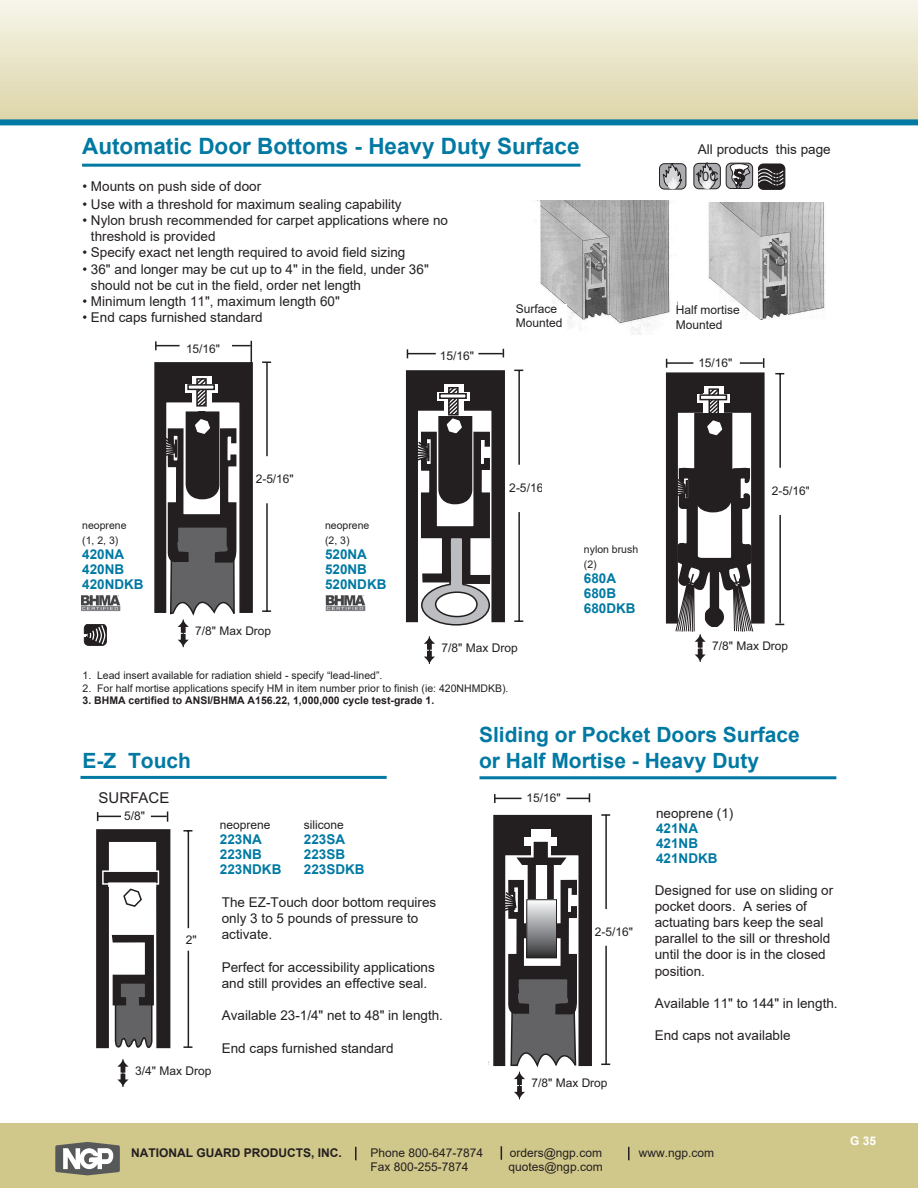
<style>
.page{position:relative;width:918px;height:1188px;background:#fff}
.page>*{position:absolute;margin:0;border:0;box-sizing:border-box;transform-origin:0 0}
.heading{font:700 22.5px "Arial";color:#0079a3}
.t1{font:700 21px "Arial";color:#0079a3}
.t2{font:15px "Arial";color:#231f20}
.t3{font:13.5px/16.2px "Arial";color:#231f20}
.t4{font:700 13.5px "Arial";color:#0079a3}
.t5{font:12.9px "Arial";color:#231f20}
.t6{font:12px "Arial";color:#231f20}
.t7{font:700 12px "Arial";color:#231f20}
.t8{font:700 12px "Arial";color:#fff}
.t9{font:10.5px "Arial";color:#231f20}
.t10{font:700 10.5px "Arial";color:#231f20}
</style>
<div class="page">
<div style="left:0;top:0;width:918px;height:124px;background:linear-gradient(to bottom,#f6f5ea,#dcd4a8)"></div>
<div style="left:0;top:1124px;width:918px;height:64px;background:#d0c78a"></div>
<svg style="left:501px;top:1146px;width:1px;height:14px"></svg>
<svg style="left:355px;top:1147px;width:2px;height:13px"></svg>
<svg style="left:628px;top:1147px;width:2px;height:13px"></svg>
<svg style="left:55px;top:1142px;width:65px;height:33px;background:#9a9994"></svg>
<svg style="left:262px;top:361px;width:9px;height:2px"></svg>
<svg style="left:262px;top:610px;width:9px;height:2px"></svg>
<hr style="left:266px;top:362px;width:2px;height:94px;background:#231f20">
<hr style="left:266px;top:503px;width:2px;height:108px;background:#231f20">
<svg style="left:154px;top:341px;width:99px;height:306px"></svg>
<hr style="left:779px;top:374px;width:2px;height:94px;background:#231f20">
<hr style="left:779px;top:515px;width:2px;height:108px;background:#231f20">
<svg style="left:665px;top:358px;width:100px;height:304px"></svg>
<div style="left:84px;top:624px;width:23px;height:22px;border:1px solid #231f20;border-radius:4px"></div>
<svg style="left:84px;top:624px;width:22px;height:21px"></svg>
<svg style="left:493px;top:793px;width:117px;height:307px"></svg>
<div style="left:527px;top:900px;width:29px;height:58px;background:linear-gradient(to bottom,#fafcfe,#343538)"></div>
<div style="left:527px;top:900px;width:30px;height:58px;border:1px solid #231f20"></div>
<svg style="left:183px;top:830px;width:9px;height:2px"></svg>
<svg style="left:183px;top:1046px;width:9px;height:2px"></svg>
<hr style="left:188px;top:831px;width:1px;height:97px;background:#231f20">
<svg style="left:97px;top:812px;width:24px;height:9px"></svg>
<svg style="left:151px;top:811px;width:17px;height:11px"></svg>
<hr style="left:188px;top:951px;width:1px;height:96px;background:#231f20">
<svg style="left:96px;top:829px;width:75px;height:258px"></svg>
<div style="left:659px;top:164px;width:27px;height:25px;background:#acadb1;border-radius:5px"></div>
<div style="left:659px;top:163px;width:27px;height:26px;border:1px solid #231f20;border-radius:5px"></div>
<svg style="left:663px;top:163px;width:19px;height:26px"></svg>
<div style="left:694px;top:163px;width:26px;height:26px;background:#acadb1;border-radius:5px"></div>
<div style="left:693px;top:163px;width:28px;height:26px;border:1px solid #231f20;border-radius:5px"></div>
<svg style="left:697px;top:163px;width:20px;height:27px"></svg>
<div style="left:758px;top:164px;width:27px;height:25px;background:#231f20;border-radius:5px"></div>
<div style="left:758px;top:164px;width:27px;height:26px;border:1px solid #231f20;border-radius:5px"></div>
<svg style="left:758px;top:166px;width:26px;height:21px"></svg>
<div style="left:726px;top:163px;width:27px;height:26px;background:#acadb1;border-radius:5px"></div>
<div style="left:726px;top:163px;width:27px;height:26px;border:1px solid #231f20;border-radius:5px"></div>
<svg style="left:730px;top:163px;width:20px;height:26px"></svg>
<hr style="left:82px;top:164px;width:499px;height:3px;background:#0079a3">
<hr style="left:479px;top:776px;width:357px;height:3px;background:#0079a3">
<hr style="left:80px;top:776px;width:307px;height:3px;background:#0079a3">
<div style="left:601px;top:633px;width:85px;height:17px;background:#fff"></div>
<img style="left:708px;top:202px;width:118px;height:118px">
<img style="left:537px;top:200px;width:137px;height:134px">
<div style="left:516px;top:304px;width:51px;height:42px;background:#fff"></div>
<div style="left:676px;top:306px;width:66px;height:36px;background:#fff"></div>
<div style="left:0;top:119px;width:918px;height:6px;background:#0079a3"></div>
<svg style="left:514px;top:620px;width:9px;height:2px"></svg>
<hr style="left:518px;top:370px;width:2px;height:95px;background:#231f20">
<hr style="left:518px;top:512px;width:2px;height:109px;background:#231f20">
<svg style="left:407px;top:349px;width:29px;height:9px"></svg>
<svg style="left:478px;top:349px;width:26px;height:8px"></svg>
<svg style="left:406px;top:370px;width:99px;height:256px"></svg>
<svg style="left:424px;top:636px;width:11px;height:28px"></svg>
<img style="left:81px;top:595px;width:40px;height:16px">
<img style="left:326px;top:595px;width:39px;height:16px">
<p class="heading" style="left:82px;top:130px;width:499px">Automatic Door Bottoms - Heavy Duty Surface</p>
<p class="t3" style="left:698px;top:141px;width:134px">All products this page</p>
<p class="t5" style="left:695px;top:168px;width:25px">10C</p>
<p class="t3" style="left:82px;top:178px;width:180px">• Mounts on push side of door</p>
<p class="t3" style="left:82px;top:196px;width:321px">• Use with a threshold for maximum sealing capability</p>
<p class="t3" style="left:91px;top:212px;width:359px;text-indent:-8px">• Nylon brush recommended for carpet applications where no threshold is provided</p>
<p class="t3" style="left:82px;top:244px;width:324px">• Specify exact net length required to avoid field sizing</p>
<p class="t3" style="left:91px;top:261px;width:339px;text-indent:-8px">• 36" and longer may be cut up to 4" in the field, under 36" should not be cut in the field, order net length</p>
<p class="t3" style="left:82px;top:293px;width:259px">• Minimum length 11", maximum length 60"</p>
<p class="t3" style="left:82px;top:309px;width:182px">• End caps furnished standard</p>
<p class="t6" style="left:516px;top:300px;width:43px">Surface</p>
<p class="t6" style="left:516px;top:315px;width:48px">Mounted</p>
<p class="t6" style="left:676px;top:302px;width:66px">Half mortise</p>
<p class="t6" style="left:676px;top:316px;width:48px">Mounted</p>
<p class="t6" style="left:186px;top:341px;width:36px">15/16"</p>
<p class="t6" style="left:440px;top:348px;width:36px">15/16"</p>
<p class="t6" style="left:698px;top:355px;width:36px">15/16"</p>
<p class="t9" style="left:82px;top:518px;width:46px">neoprene</p>
<p class="t9" style="left:82px;top:533px;width:38px">(1, 2, 3)</p>
<p class="t4" style="left:82px;top:545px;width:44px">420NA</p>
<p class="t4" style="left:82px;top:560px;width:44px">420NB</p>
<p class="t4" style="left:82px;top:575px;width:63px">420NDKB</p>
<p class="t6" style="left:256px;top:471px;width:40px">2-5/16"</p>
<p class="t6" style="left:195px;top:623px;width:77px">7/8" Max Drop</p>
<p class="t9" style="left:325px;top:518px;width:46px">neoprene</p>
<p class="t9" style="left:325px;top:533px;width:26px">(2, 3)</p>
<p class="t4" style="left:325px;top:545px;width:44px">520NA</p>
<p class="t4" style="left:325px;top:560px;width:44px">520NB</p>
<p class="t4" style="left:325px;top:575px;width:63px">520NDKB</p>
<p class="t6" style="left:509px;top:480px;width:40px">2-5/16"</p>
<p class="t6" style="left:442px;top:640px;width:78px">7/8" Max Drop</p>
<p class="t9" style="left:82px;top:668px;width:301px">1. Lead insert available for radiation shield - specify “lead-lined”.</p>
<p class="t9" style="left:82px;top:681px;width:427px">2. For half mortise applications specify HM in item number prior to finish (ie: 420NHMDKB).</p>
<p class="t10" style="left:82px;top:693px;width:353px">3. BHMA certified to ANSI/BHMA A156.22, 1,000,000 cycle test-grade 1.</p>
<p class="t9" style="left:584px;top:543px;width:56px">nylon brush</p>
<p class="t9" style="left:584px;top:558px;width:14px">(2)</p>
<p class="t4" style="left:584px;top:569px;width:34px">680A</p>
<p class="t4" style="left:584px;top:584px;width:34px">680B</p>
<p class="t4" style="left:584px;top:599px;width:53px">680DKB</p>
<p class="t6" style="left:772px;top:483px;width:40px">2-5/16"</p>
<p class="t6" style="left:712px;top:638px;width:78px">7/8" Max Drop</p>
<p class="t1" style="left:479px;top:720px;width:322px">Sliding or Pocket Doors Surface</p>
<p class="t1" style="left:82px;top:746px;width:110px">E-Z Touch</p>
<p class="t1" style="left:479px;top:745px;width:282px">or Half Mortise - Heavy Duty</p>
<p class="t2" style="left:99px;top:788px;width:72px">SURFACE</p>
<p class="t6" style="left:124px;top:808px;width:22px">5/8"</p>
<p class="t6" style="left:186px;top:932px;width:12px">2"</p>
<p class="t6" style="left:135px;top:1063px;width:78px">3/4" Max Drop</p>
<p class="t6" style="left:304px;top:816px;width:42px">silicone</p>
<p class="t4" style="left:304px;top:829px;width:43px">223SA</p>
<p class="t4" style="left:304px;top:844px;width:43px">223SB</p>
<p class="t4" style="left:304px;top:859px;width:62px">223SDKB</p>
<p class="t6" style="left:220px;top:817px;width:52px">neoprene</p>
<p class="t4" style="left:220px;top:830px;width:44px">223NA</p>
<p class="t4" style="left:220px;top:845px;width:44px">223NB</p>
<p class="t4" style="left:220px;top:860px;width:63px">223NDKB</p>
<p class="t3" style="left:222px;top:894px;width:216px">The EZ-Touch door bottom requires only 3 to 5 pounds of pressure to activate.</p>
<p class="t3" style="left:222px;top:959px;width:215px">Perfect for accessibility applications and still provides an effective seal.</p>
<p class="t3" style="left:222px;top:1008px;width:223px">Available 23-1/4" net to 48" in length.</p>
<p class="t3" style="left:222px;top:1040px;width:173px">End caps furnished standard</p>
<p class="t6" style="left:527px;top:790px;width:36px">15/16"</p>
<p class="t6" style="left:595px;top:924px;width:40px">2-5/16"</p>
<p class="t6" style="left:532px;top:1075px;width:78px">7/8" Max Drop</p>
<p class="t3" style="left:656px;top:805px;width:79px">neoprene (1)</p>
<p class="t4" style="left:656px;top:819px;width:44px">421NA</p>
<p class="t4" style="left:656px;top:834px;width:44px">421NB</p>
<p class="t4" style="left:656px;top:849px;width:63px">421NDKB</p>
<p class="t3" style="left:655px;top:882px;width:180px">Designed for use on sliding or pocket doors. A series of</p>
<p class="t3" style="left:655px;top:914px;width:170px">actuating bars keep the seal</p>
<p class="t3" style="left:655px;top:930px;width:177px">parallel to the sill or threshold until the door is in the closed position.</p>
<p class="t3" style="left:655px;top:995px;width:184px">Available 11" to 144" in length.</p>
<p class="t3" style="left:655px;top:1028px;width:137px">End caps not available</p>
<p class="t7" style="left:131px;top:1144px;width:212px">NATIONAL GUARD PRODUCTS, INC.</p>
<p class="t6" style="left:370px;top:1144px;width:114px">Phone 800-647-7874</p>
<p class="t6" style="left:510px;top:1144px;width:94px">orders@ngp.com</p>
<p class="t6" style="left:639px;top:1144px;width:77px">www.ngp.com</p>
<p class="t6" style="left:370px;top:1158px;width:100px">Fax 800-255-7874</p>
<p class="t6" style="left:508px;top:1158px;width:96px">quotes@ngp.com</p>
<p class="t8" style="left:850px;top:1132px;width:28px">G 35</p>
</div>
